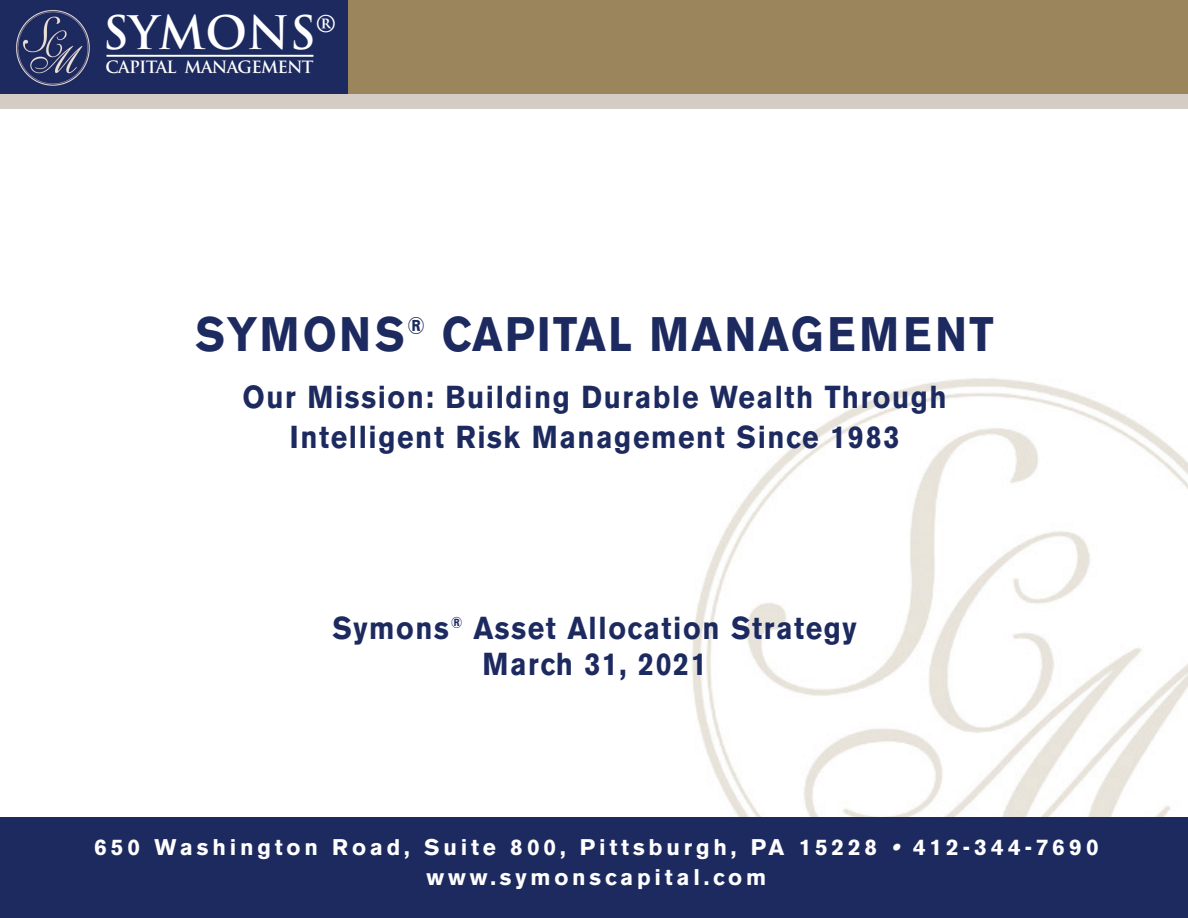
<style>
.page{position:relative;width:1188px;height:918px;background:#fff}
.page>*{position:absolute;margin:0;border:0;box-sizing:border-box;transform-origin:0 0}
.t1{font:700 48px "Akzidenz Grotesk BE";letter-spacing:.055em;color:#1d2a5f;scale:.9 1}
.t2{font:700 45px "Trajan";color:#fff}
.t3{font:700 31.5px/39.9px "Akzidenz Grotesk BE";letter-spacing:.055em;color:#1d2a5f;text-align:center;scale:.9 1}
.t4{font:700 22.5px/30.3px "Akzidenz Grotesk BE";letter-spacing:.17em;color:#fff;text-align:center}
.t5{font:700 16.5px "Trajan";letter-spacing:-.045em;color:#fff}
.s1{font-style:italic}
</style>
<div class="page">
<div style="left:345px;top:0;width:843px;height:103px;background:#9b855c"></div>
<div style="left:0;top:0;width:347px;height:96px;background:#1d2a5f"></div>
<div style="left:1px;top:94px;width:1187px;height:15px;background:#d3cdc6"></div>
<hr style="left:107px;top:55px;width:206px;height:2px;background:#fff">
<img style="left:16px;top:10px;width:74px;height:76px">
<img style="left:672px;top:378px;width:516px;height:440px">
<div style="left:0;top:818px;width:1188px;height:100px;background:#1d2a5f"></div>
<h2 class="t2" style="left:103px;top:7px;width:235px">SYMONS<sup>®</sup></h2>
<p class="t5" style="left:105px;top:58px;width:210px">CAPITAL MANAGEMENT</p>
<h1 class="t1" style="left:195px;top:317px;width:888px">SYMONS<sup>®</sup> CAPITAL MANAGEMENT</h1>
<p class="t3" style="left:243px;top:380px;width:784px">Our Mission: Building Durable Wealth Through<br>Intelligent Risk Management Since 1983</p>
<p class="t3" style="left:332px;top:613px;width:584px;line-height:36px">Symons<sup>®</sup> Asset Allocation Strategy<br>March 31, 2021</p>
<p class="t4" style="left:94px;top:834px;width:1006px">650 Washington Road, Suite 800, Pittsburgh, PA 15228 <span class="s1">•</span> 412-344-7690 www.symonscapital.com</p>
</div>
